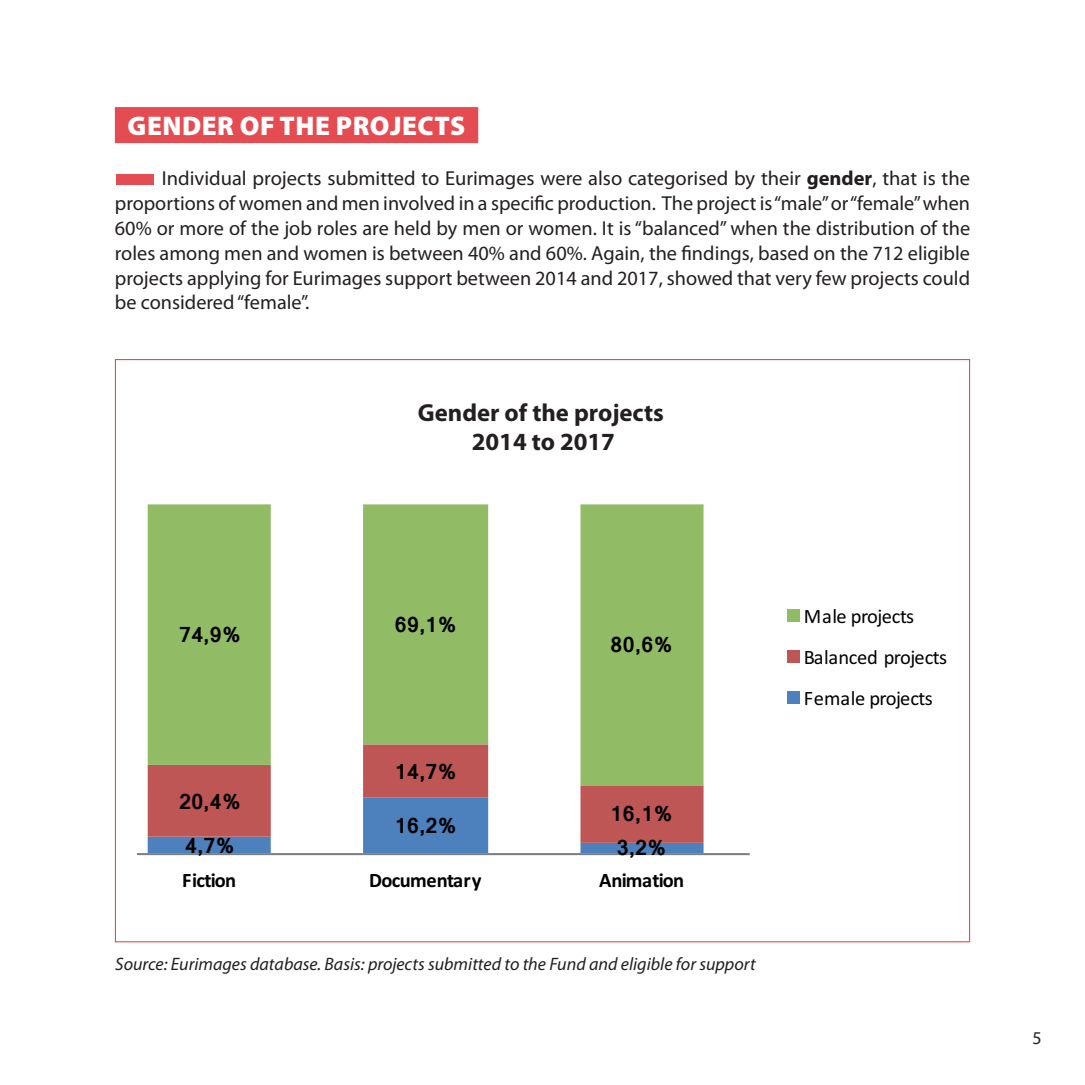
<style>
.page{position:relative;width:1085px;height:1085px;background:#fff}
.page>*{position:absolute;margin:0;border:0;box-sizing:border-box;transform-origin:0 0}
.t1{font:900 27px "Myriad Pro";letter-spacing:.02em;color:#fff}
.t2{font:700 24.75px/29.7px "Myriad Pro";color:#231f20;text-align:center}
.t3{font:700 24.53px "Calibri";letter-spacing:-.015em;color:#000001}
.t4{font:700 20.47px "Mangal";letter-spacing:.025em;color:#000001}
.t5{font:20.47px/41.2px "Calibri";letter-spacing:-.025em;color:#000001}
.t6{font:700 20.47px "Calibri";letter-spacing:-.035em;color:#000001}
.t7{font:20.25px/24.8px "Myriad Pro";color:#231f20;text-align:justify}
.t8{font:italic 18px "Myriad Pro";color:#231f20}
.t9{font:18px "Myriad Pro";color:#231f20}
.s1{color:#e54c52}
.s2{font-weight:700}
</style>
<div class="page">
<div style="left:115px;top:107px;width:363px;height:36px;background:#e54c52"></div>
<svg style="left:137px;top:504px;width:663px;height:352px"></svg>
<h1 class="t1" style="left:128px;top:108px;width:339px">GENDER OF THE PROJECTS</h1>
<p class="t7" style="left:115px;top:166px;width:856px"><span class="s1">■</span> Individual projects submitted to Eurimages were also categorised by their <span class="s2">gender</span>, that is the proportions of women and men involved in a specific production. The project is “male” or “female” when 60% or more of the job roles are held by men or women. It is “balanced” when the distribution of the roles among men and women is between 40% and 60%. Again, the findings, based on the 712 eligible projects applying for Eurimages support between 2014 and 2017, showed that very few projects could be considered “female”.</p>
<p class="t2" style="left:417px;top:396px;width:248px">Gender of the projects<br>2014 to 2017</p>
<p class="t3" style="left:375px;top:427px;width:229px">Gender of the projects</p>
<p class="t4" style="left:179px;top:615px;width:63px">74,9%</p>
<p class="t4" style="left:179px;top:782px;width:63px">20,4%</p>
<p class="t4" style="left:185px;top:826px;width:51px">4,7%</p>
<p class="t4" style="left:395px;top:605px;width:63px">69,1%</p>
<p class="t4" style="left:395px;top:752px;width:63px">14,7%</p>
<p class="t4" style="left:395px;top:806px;width:63px">16,2%</p>
<p class="t4" style="left:610px;top:625px;width:63px">80,6%</p>
<p class="t4" style="left:610px;top:795px;width:63px">16,1%</p>
<p class="t4" style="left:616px;top:828px;width:51px">3,2%</p>
<p class="t6" style="left:182px;top:865px;width:56px">Fiction</p>
<p class="t6" style="left:369px;top:865px;width:114px">Documentary</p>
<p class="t6" style="left:599px;top:865px;width:86px">Animation</p>
<p class="t8" style="left:115px;top:952px;width:642px">Source: Eurimages database. Basis: projects submitted to the Fund and eligible for support</p>
<p class="t5" style="left:803px;top:595px;width:145px">Male projects<br>Balanced projects<br>Female projects</p>
<p class="t9" style="left:1032px;top:1026px;width:11px">5</p>
</div>
